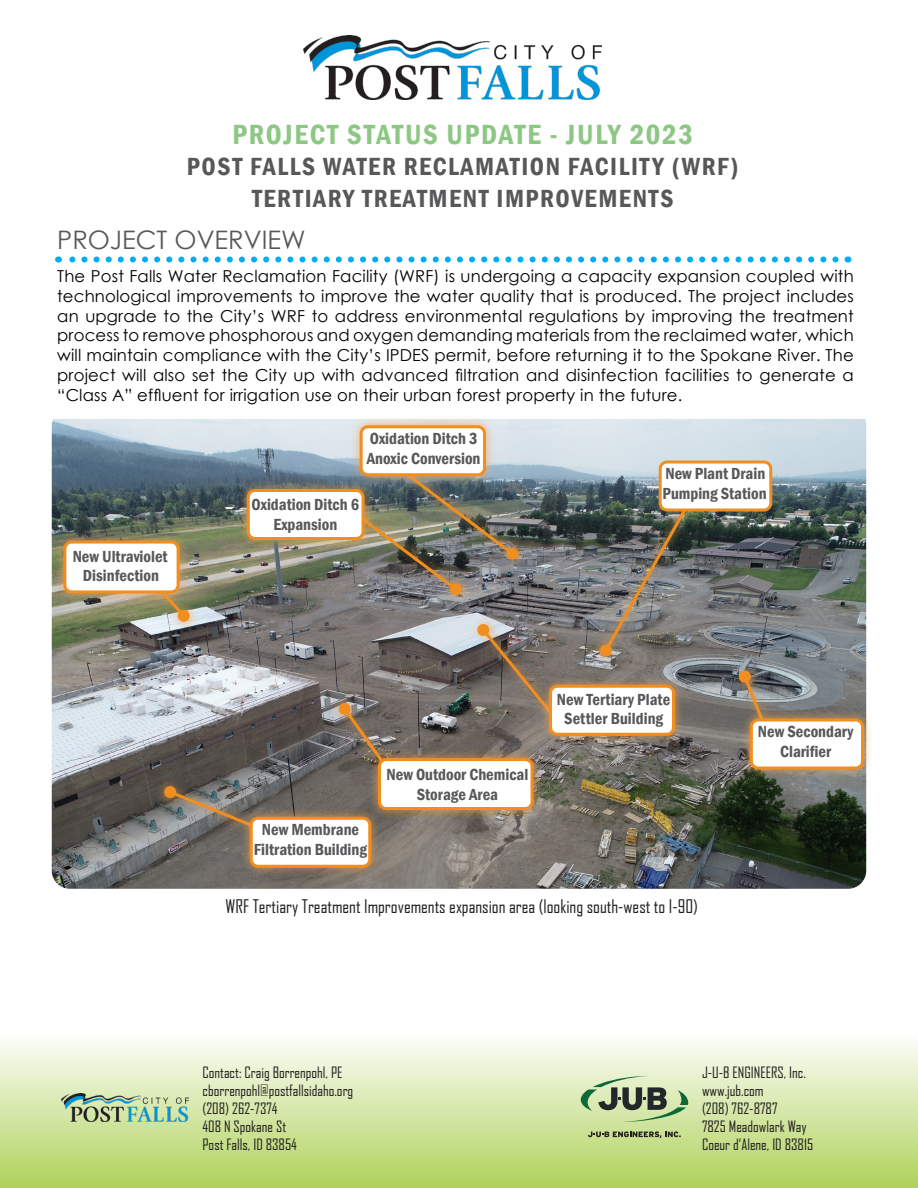
<style>
.page{position:relative;width:918px;height:1188px;background:#fff}
.page>*{position:absolute;margin:0;border:0;box-sizing:border-box;transform-origin:0 0}
.t1{font:600 condensed 28.5px "Franklin Gothic";letter-spacing:.06em;color:#8cc883}
.t2{font:600 condensed 25.5px "Franklin Gothic";letter-spacing:.06em;color:#57585a}
.Paragraph_Style_1{font:25.5px "Century Gothic";color:#57585a}
.t3{font:18px "Agency FB";color:#231f20}
.Paragraph_Style_2{font:16.5px/19.8px "Century Gothic";letter-spacing:.01em;color:#000;text-align:justify}
.t4{font:600 condensed 16.5px/19.8px "Franklin Gothic";color:#57585a;text-align:center}
.t5{font:15px "Agency FB";color:#231f20}
</style>
<div class="page">
<div style="left:0;top:1032px;width:918px;height:156px;background:linear-gradient(to bottom,#fefefd,#afd25a)"></div>
<svg style="left:581px;top:1076px;width:107px;height:46px;background:#aabd93"></svg>
<svg style="left:588px;top:1131px;width:93px;height:7px"></svg>
<img style="left:52px;top:419px;width:814px;height:470px">
<img style="left:94px;top:536px;width:122px;height:101px">
<svg style="left:149px;top:743px;width:130px;height:136px;background:#6a6560"></svg>
<div style="left:54px;top:531px;width:135px;height:72px;background:#f5a653;opacity:.75"></div>
<div style="left:65px;top:542px;width:113px;height:50px;background:#fff;border-radius:7px"></div>
<div style="left:63px;top:541px;width:117px;height:52px;border:3px solid #f18e20;border-radius:7px"></div>
<div style="left:237px;top:479px;width:137px;height:70px;background:#f5a653;opacity:.75"></div>
<div style="left:248px;top:490px;width:115px;height:48px;background:#fff;border-radius:7px"></div>
<div style="left:247px;top:489px;width:117px;height:51px;border:3px solid #f18e20;border-radius:7px"></div>
<img style="left:303px;top:35px;width:299px;height:65px">
<div style="left:740px;top:709px;width:133px;height:70px;background:#f5a653;opacity:.75"></div>
<div style="left:751px;top:720px;width:111px;height:48px;background:#fff;border-radius:7px"></div>
<div style="left:750px;top:718px;width:114px;height:52px;border:3px solid #f18e20;border-radius:7px"></div>
<svg style="left:58px;top:256px;width:778px;height:6px"></svg>
<img style="left:62px;top:1094px;width:127px;height:28px">
<div style="left:240px;top:807px;width:141px;height:70px;background:#f5a653;opacity:.75"></div>
<div style="left:251px;top:818px;width:119px;height:48px;background:#fff;border-radius:7px"></div>
<div style="left:250px;top:817px;width:121px;height:51px;border:3px solid #f18e20;border-radius:7px"></div>
<img style="left:324px;top:448px;width:463px;height:382px">
<div style="left:350px;top:415px;width:146px;height:71px;background:#f5a653;opacity:.75"></div>
<div style="left:361px;top:427px;width:123px;height:48px;background:#fff;border-radius:7px"></div>
<div style="left:360px;top:425px;width:126px;height:51px;border:3px solid #f18e20;border-radius:7px"></div>
<p class="t1" style="left:233px;top:116px;width:462px">PROJECT STATUS UPDATE - JULY 2023</p>
<p class="t2" style="left:187px;top:150px;width:553px">POST FALLS WATER RECLAMATION FACILITY (WRF)</p>
<p class="t2" style="left:252px;top:182px;width:423px">TERTIARY TREATMENT IMPROVEMENTS</p>
<p class="Paragraph_Style_1" style="left:57px;top:222px;width:250px">PROJECT OVERVIEW</p>
<p class="Paragraph_Style_2" style="left:57px;top:266px;width:798px">The Post Falls Water Reclamation Facility (WRF) is undergoing a capacity expansion coupled with technological improvements to improve the water quality that is produced. The project includes an upgrade to the City’s WRF to address environmental regulations by improving the treatment process to remove phosphorous and oxygen demanding materials from the reclaimed water, which will maintain compliance with the City’s IPDES permit, before returning it to the Spokane River. The project will also set the City up with advanced filtration and disinfection facilities to generate a “Class A” effluent for irrigation use on their urban forest property in the future.</p>
<p class="t4" style="left:73px;top:546px;width:97px">New Ultraviolet<br>Disinfection</p>
<p class="t4" style="left:367px;top:429px;width:115px;text-align:left">Oxidation Ditch 3<br>Anoxic Conversion</p>
<p class="t4" style="left:252px;top:494px;width:109px">Oxidation Ditch 6<br>Expansion</p>
<p class="t4" style="left:663px;top:463px;width:106px;text-align:left">New Plant Drain<br>Pumping Station</p>
<p class="t4" style="left:262px;top:819px;width:99px">New Membrane</p>
<p class="t4" style="left:254px;top:839px;width:115px">Filtration Building</p>
<p class="t4" style="left:387px;top:764px;width:143px">New Outdoor Chemical<br>Storage Area</p>
<p class="t4" style="left:557px;top:689px;width:115px">New Tertiary Plate<br>Settler Building</p>
<p class="t4" style="left:758px;top:721px;width:97px">New Secondary<br>Clarifier</p>
<p class="t3" style="left:226px;top:896px;width:474px">WRF Tertiary Treatment Improvements expansion area (looking south-west to I-90)</p>
<p class="t5" style="left:202px;top:1063px;width:142px">Contact: Craig Borrenpohl, PE</p>
<p class="t5" style="left:202px;top:1081px;width:152px">cborrenpohl@postfallsidaho.org</p>
<p class="t5" style="left:202px;top:1099px;width:77px">(208) 262-7374</p>
<p class="t5" style="left:202px;top:1117px;width:85px">408 N Spokane St</p>
<p class="t5" style="left:202px;top:1135px;width:96px">Post Falls, ID 83854</p>
<p class="t5" style="left:702px;top:1063px;width:106px">J-U-B ENGINEERS, Inc.</p>
<p class="t5" style="left:702px;top:1081px;width:63px">www.jub.com</p>
<p class="t5" style="left:702px;top:1099px;width:77px">(208) 762-8787</p>
<p class="t5" style="left:702px;top:1117px;width:106px">7825 Meadowlark Way</p>
<p class="t5" style="left:702px;top:1135px;width:113px">Coeur d’Alene, ID 83815</p>
</div>
